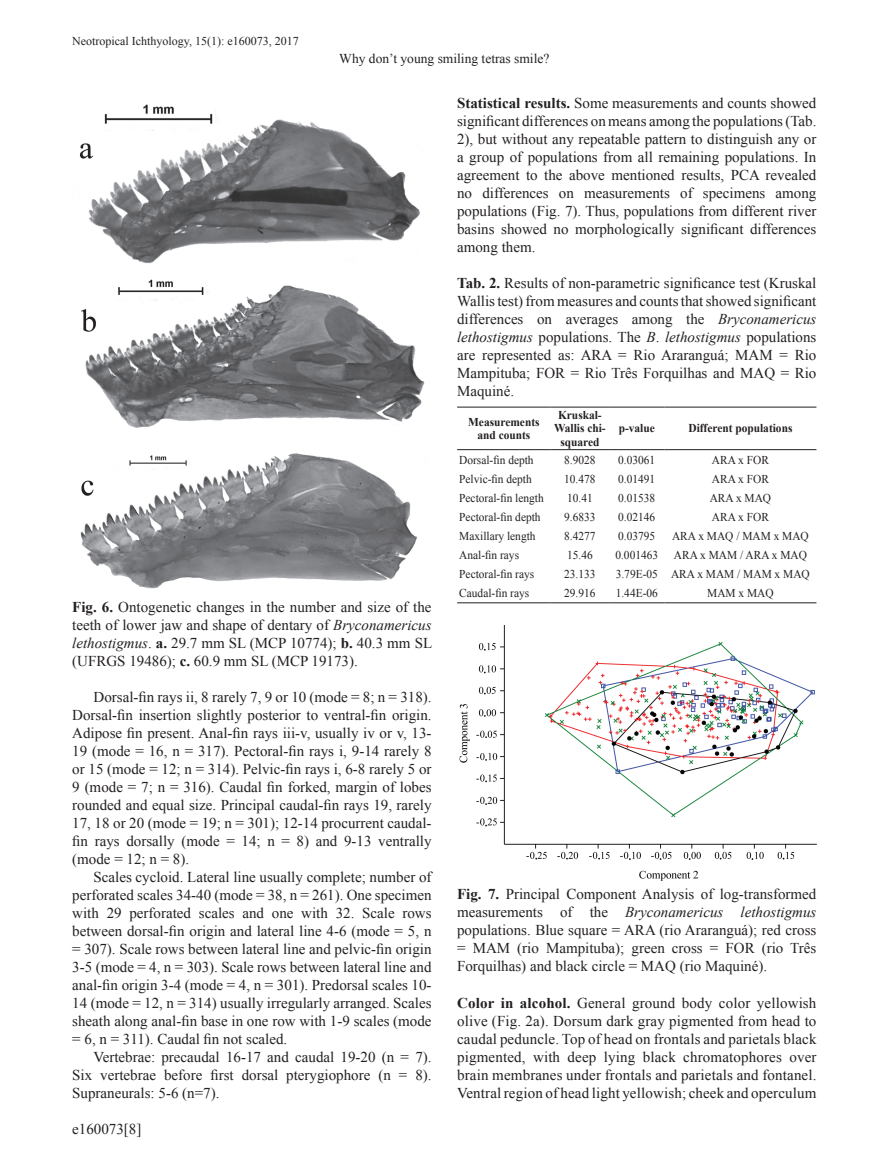
<style>
.page{position:relative;width:893px;height:1170px;background:#fff}
.page>*{position:absolute;margin:0;border:0;box-sizing:border-box;transform-origin:0 0}
.t1{font:15px/18px "Times New Roman";color:#231f20;text-align:justify}
.t2{font:13.5px "Times New Roman";color:#231f20}
.t3{font:12px "Times New Roman";color:#231f20;scale:.95 1}
.t4{font:700 12px/13.5px "Times New Roman";color:#231f20;text-align:center;scale:.95 1}
.t5{font:12px "Times New Roman";color:#231f20}
.s1{font-weight:700}
.s2{font-style:italic}
</style>
<div class="page">
<img style="left:79px;top:104px;width:346px;height:485px">
<hr style="left:457px;top:406px;width:94px;height:1px;background:#231f20">
<hr style="left:551px;top:406px;width:58px;height:1px;background:#231f20">
<hr style="left:609px;top:406px;width:55px;height:1px;background:#231f20">
<hr style="left:664px;top:406px;width:152px;height:1px;background:#231f20">
<hr style="left:457px;top:449px;width:94px;height:1px;background:#231f20">
<hr style="left:551px;top:449px;width:58px;height:1px;background:#231f20">
<hr style="left:609px;top:449px;width:55px;height:1px;background:#231f20">
<hr style="left:664px;top:449px;width:152px;height:1px;background:#231f20">
<hr style="left:457px;top:602px;width:94px;height:1px;background:#231f20">
<hr style="left:551px;top:602px;width:58px;height:1px;background:#231f20">
<hr style="left:609px;top:602px;width:55px;height:1px;background:#231f20">
<hr style="left:664px;top:602px;width:152px;height:1px;background:#231f20">
<img style="left:459px;top:625px;width:357px;height:256px">
<p class="t5" style="left:72px;top:33px;width:228px">Neotropical Ichthyology, 15(1): e160073, 2017</p>
<p class="t2" style="left:339px;top:49px;width:212px">Why don’t young smiling tetras smile?</p>
<p class="t1" style="left:457px;top:94px;width:361px"><span class="s1">Statistical results.</span> Some measurements and counts showed significant differences on means among the populations (Tab.<br>2), but without any repeatable pattern to distinguish any or a group of populations from all remaining populations. In agreement to the above mentioned results, PCA revealed no differences on measurements of specimens among populations (Fig. 7). Thus, populations from different river basins showed no morphologically significant differences among them.</p>
<p class="t1" style="left:457px;top:274px;width:361px"><span class="s1">Tab. 2.</span> Results of non-parametric significance test (Kruskal Wallis test) from measures and counts that showed significant differences on averages among the <span class="s2">Bryconamericus lethostigmus</span> populations. The <span class="s2">B</span>. <span class="s2">lethostigmus</span> populations are represented as: ARA = Rio Araranguá; MAM = Rio Mampituba; FOR = Rio Três Forquilhas and MAQ = Rio Maquiné.</p>
<p class="t4" style="left:468px;top:414px;width:77px">Measurements and counts</p>
<p class="t4" style="left:554px;top:408px;width:56px">Kruskal-<br>Wallis chi&shy;squared</p>
<p class="t4" style="left:619px;top:421px;width:40px">p-value</p>
<p class="t4" style="left:688px;top:421px;width:111px">Different populations</p>
<p class="t1" style="left:72px;top:597px;width:361px"><span class="s1">Fig. 6.</span> Ontogenetic changes in the number and size of the teeth of lower jaw and shape of dentary of <span class="s2">Bryconamericus lethostigmus</span>. <span class="s1">a.</span> 29.7 mm SL (MCP 10774); <span class="s1">b.</span> 40.3 mm SL (UFRGS 19486); <span class="s1">c.</span> 60.9 mm SL (MCP 19173).</p>
<p class="t1" style="left:72px;top:687px;width:361px;text-indent:21px">Dorsal-fin rays ii, 8 rarely 7, 9 or 10 (mode = 8; n = 318).<br>Dorsal-fin insertion slightly posterior to ventral-fin origin.<br>Adipose fin present. Anal-fin rays iii-v, usually iv or v, 13- 19 (mode = 16, n = 317). Pectoral-fin rays i, 9-14 rarely 8 or 15 (mode = 12; n = 314). Pelvic-fin rays i, 6-8 rarely 5 or 9 (mode = 7; n = 316). Caudal fin forked, margin of lobes rounded and equal size. Principal caudal-fin rays 19, rarely 17, 18 or 20 (mode = 19; n = 301); 12-14 procurrent caudal&shy;fin rays dorsally (mode = 14; n = 8) and 9-13 ventrally (mode = 12; n = 8).</p>
<p class="t1" style="left:72px;top:867px;width:361px;text-indent:21px">Scales cycloid. Lateral line usually complete; number of perforated scales 34-40 (mode = 38, n = 261). One specimen with 29 perforated scales and one with 32. Scale rows between dorsal-fin origin and lateral line 4-6 (mode = 5, n = 307). Scale rows between lateral line and pelvic-fin origin 3-5 (mode = 4, n = 303). Scale rows between lateral line and anal-fin origin 3-4 (mode = 4, n = 301). Predorsal scales 10- 14 (mode = 12, n = 314) usually irregularly arranged. Scales sheath along anal-fin base in one row with 1-9 scales (mode = 6, n = 311). Caudal fin not scaled.</p>
<p class="t1" style="left:72px;top:1047px;width:361px;text-indent:21px">Vertebrae: precaudal 16-17 and caudal 19-20 (n = 7).<br>Six vertebrae before first dorsal pterygiophore (n = 8).<br>Supraneurals: 5-6 (n=7).</p>
<p class="t1" style="left:72px;top:1119px;width:71px">e160073[8]</p>
<p class="t3" style="left:459px;top:451px;width:80px">Dorsal-fin depth</p>
<p class="t3" style="left:564px;top:451px;width:34px">8.9028</p>
<p class="t3" style="left:618px;top:451px;width:41px">0.03061</p>
<p class="t3" style="left:712px;top:451px;width:62px">ARA x FOR</p>
<p class="t3" style="left:459px;top:470px;width:78px">Pelvic-fin depth</p>
<p class="t3" style="left:564px;top:470px;width:34px">10.478</p>
<p class="t3" style="left:618px;top:470px;width:41px">0.01491</p>
<p class="t3" style="left:712px;top:470px;width:62px">ARA x FOR</p>
<p class="t3" style="left:459px;top:489px;width:90px">Pectoral-fin length</p>
<p class="t3" style="left:567px;top:489px;width:29px">10.41</p>
<p class="t3" style="left:618px;top:489px;width:41px">0.01538</p>
<p class="t3" style="left:710px;top:489px;width:66px">ARA x MAQ</p>
<p class="t3" style="left:459px;top:508px;width:87px">Pectoral-fin depth</p>
<p class="t3" style="left:564px;top:508px;width:34px">9.6833</p>
<p class="t3" style="left:618px;top:508px;width:41px">0.02146</p>
<p class="t3" style="left:712px;top:508px;width:62px">ARA x FOR</p>
<p class="t3" style="left:459px;top:528px;width:82px">Maxillary length</p>
<p class="t3" style="left:564px;top:528px;width:34px">8.4277</p>
<p class="t3" style="left:618px;top:528px;width:41px">0.03795</p>
<p class="t3" style="left:672px;top:528px;width:145px">ARA x MAQ / MAM x MAQ</p>
<p class="t3" style="left:459px;top:547px;width:64px">Anal-fin rays</p>
<p class="t3" style="left:567px;top:547px;width:29px">15.46</p>
<p class="t3" style="left:615px;top:547px;width:46px">0.001463</p>
<p class="t3" style="left:674px;top:547px;width:142px">ARA x MAM / ARA x MAQ</p>
<p class="t3" style="left:459px;top:566px;width:80px">Pectoral-fin rays</p>
<p class="t3" style="left:564px;top:566px;width:34px">23.133</p>
<p class="t3" style="left:616px;top:566px;width:206px">3.79E-05 ARA x MAM / MAM x MAQ</p>
<p class="t3" style="left:459px;top:585px;width:75px">Caudal-fin rays</p>
<p class="t3" style="left:564px;top:585px;width:34px">29.916</p>
<p class="t3" style="left:616px;top:585px;width:46px">1.44E-06</p>
<p class="t3" style="left:707px;top:585px;width:71px">MAM x MAQ</p>
<p class="t1" style="left:457px;top:885px;width:361px"><span class="s1">Fig. 7.</span> Principal Component Analysis of log-transformed measurements of the <span class="s2">Bryconamericus lethostigmus </span>populations. Blue square = ARA (rio Araranguá); red cross = MAM (rio Mampituba); green cross = FOR (rio Três Forquilhas) and black circle = MAQ (rio Maquiné).</p>
<p class="t1" style="left:457px;top:993px;width:361px"><span class="s1">Color in alcohol.</span> General ground body color yellowish olive (Fig. 2a). Dorsum dark gray pigmented from head to caudal peduncle. Top of head on frontals and parietals black pigmented, with deep lying black chromatophores over brain membranes under frontals and parietals and fontanel.<br>Ventral region of head light yellowish; cheek and operculum</p>
</div>
